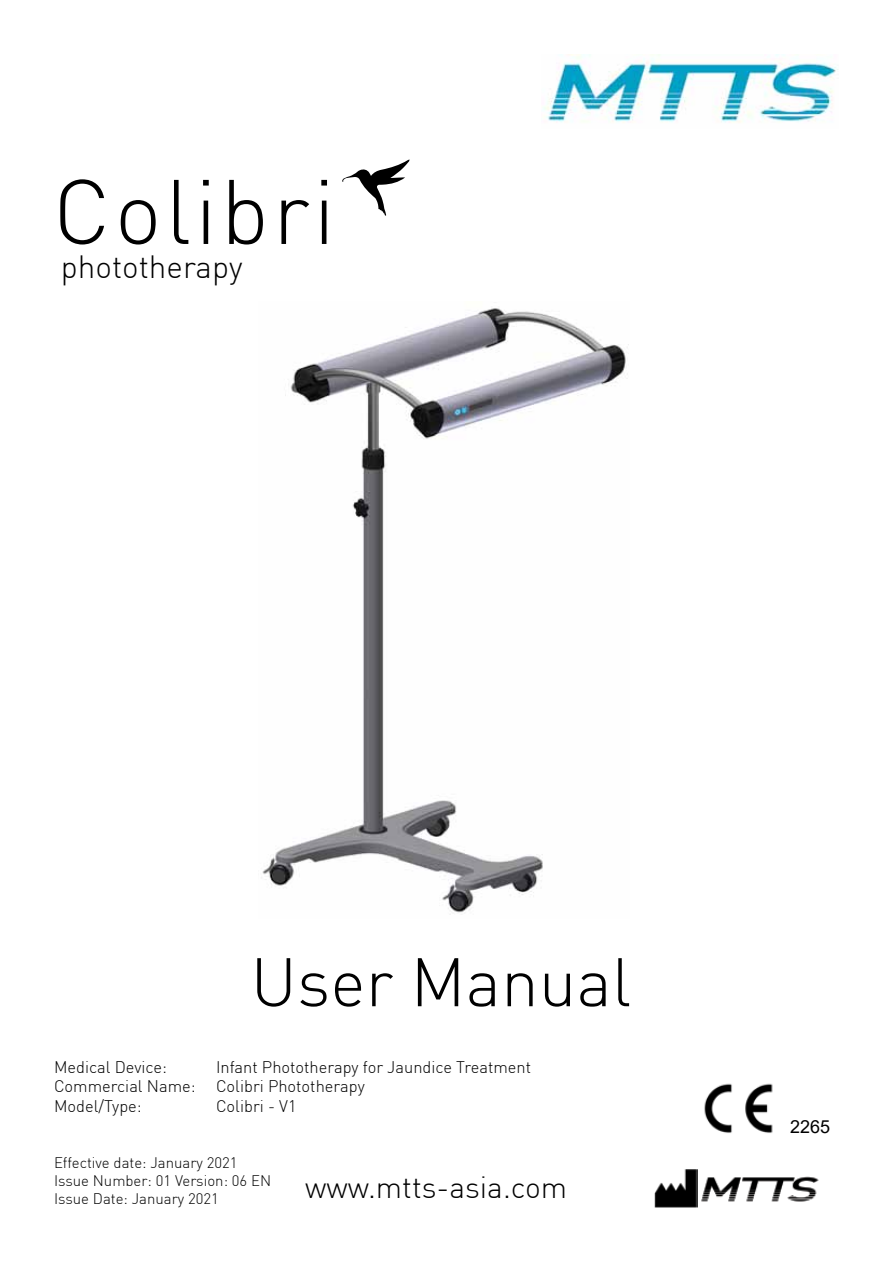
<style>
.page{position:relative;width:893px;height:1263px;background:#fff}
.page>*{position:absolute;margin:0;border:0;box-sizing:border-box;transform-origin:0 0}
.t1{font:300 90px "DIN Pro";letter-spacing:.04em;color:#000}
.t2{font:300 67.5px "DIN Pro";color:#000}
.t3{font:300 31.5px "DIN Pro";color:#000}
.t4{font:300 30px "DIN Pro";color:#000}
.t5{font:18px "Arial";color:#000}
.t6{font:300 16.5px/19.8px "DIN Pro";color:#000}
.t7{font:300 15px/18px "DIN Pro";color:#000}
</style>
<div class="page">
<img style="left:261px;top:308px;width:368px;height:607px">
<img style="left:655px;top:1169px;width:42px;height:39px">
<img style="left:704px;top:1083px;width:69px;height:50px">
<svg style="left:342px;top:159px;width:67px;height:57px"></svg>
<img style="left:543px;top:54px;width:295px;height:69px">
<img style="left:701px;top:1176px;width:118px;height:26px">
<h1 class="t1" style="left:53px;top:156px;width:284px">Colibri</h1>
<h3 class="t3" style="left:61px;top:247px;width:183px">phototherapy</h3>
<h2 class="t2" style="left:251px;top:940px;width:382px">User Manual</h2>
<p class="t6" style="left:54px;top:1056px;width:479px;text-indent:162px">Infant Phototherapy for Jaundice Treatment<br>Commercial Name: Colibri Phototherapy<br>Model/Type:</p>
<p class="t6" style="left:54px;top:1056px;width:114px">Medical Device:</p>
<p class="t6" style="left:216px;top:1096px;width:82px">Colibri - V1</p>
<p class="t7" style="left:54px;top:1153px;width:219px">Effective date: January 2021<br>Issue Number: 01 Version: 06 EN<br>Issue Date: January 2021</p>
<h3 class="t4" style="left:305px;top:1168px;width:264px">www.mtts-asia.com</h3>
<p class="t5" style="left:790px;top:1114px;width:42px">2265</p>
</div>
